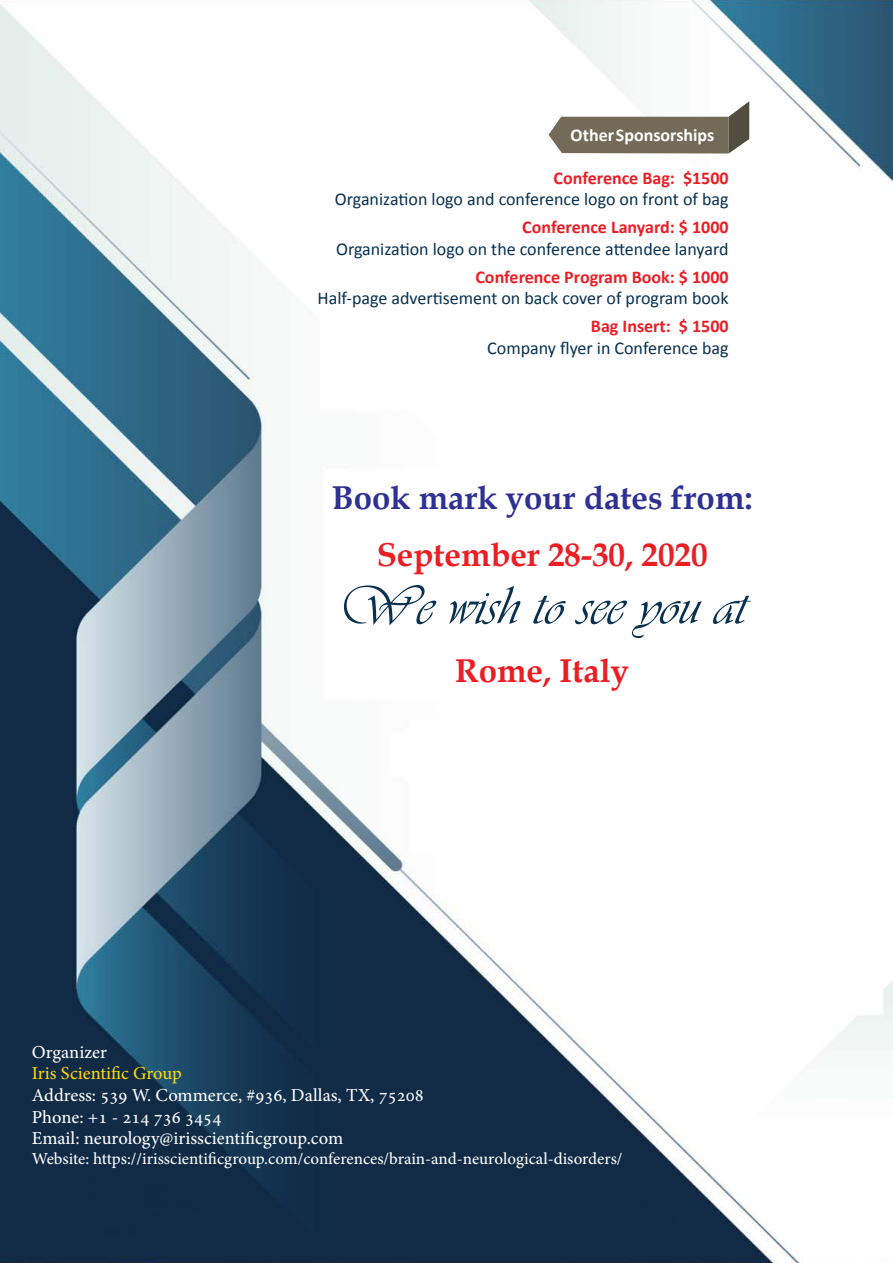
<style>
.page{position:relative;width:893px;height:1263px;background:#fff}
.page>*{position:absolute;margin:0;border:0;box-sizing:border-box;transform-origin:0 0}
.t1{font:57px "Vivaldii";color:#083050}
.t2{font:700 33px "Book Antiqua";color:#ed1d24}
.t3{font:700 33px "Book Antiqua";color:#2e3092}
.t4{font:18px "Calibri";color:#083050}
.t5{font:18px/21.6px "Adobe Hebrew";color:#fff}
.t6{font:700 18px "Calibri";color:#ed1d24}
.t7{font:18px "Adobe Hebrew";color:#fdd905}
.t8{font:700 18px "Calibri";color:#fff}
.t9{font:16.5px "Adobe Hebrew";color:#fff}
</style>
<div class="page">
<img style="left:0;top:0;width:892px;height:1263px">
<svg style="left:549px;top:101px;width:200px;height:52px"></svg>
<p class="t8" style="left:571px;top:123px;width:145px">OtherSponsorships</p>
<p class="t6" style="left:683px;top:166px;width:47px">$1500</p>
<p class="t6" style="left:554px;top:166px;width:123px">Conference Bag:</p>
<p class="t4" style="left:335px;top:188px;width:395px">Organization logo and conference logo on front of bag</p>
<p class="t6" style="left:522px;top:216px;width:208px">Conference Lanyard $: 1000</p>
<p class="t4" style="left:336px;top:237px;width:394px">Organization logo on the conference attendee lanyard</p>
<p class="t6" style="left:475px;top:265px;width:255px">Conference Program Book $: 1000</p>
<p class="t4" style="left:318px;top:287px;width:413px">Half-page advertisement on back cover of program book</p>
<p class="t6" style="left:591px;top:315px;width:139px">Bag Insert $: 1500</p>
<p class="t4" style="left:487px;top:337px;width:243px">Company flyer in Conference bag</p>
<h2 class="t3" style="left:332px;top:475px;width:422px">Book mark your dates from:</h2>
<h2 class="t2" style="left:377px;top:533px;width:332px">September 28-30, 2020</h2>
<h1 class="t1" style="left:338px;top:572px;width:410px">We wish to see you at</h1>
<h2 class="t2" style="left:455px;top:648px;width:176px">Rome, Italy</h2>
<p class="t5" style="left:32px;top:1041px;width:77px">Organizer</p>
<p class="t7" style="left:32px;top:1062px;width:151px">Iris Scientific Group</p>
<p class="t5" style="left:32px;top:1084px;width:393px">Address: 539 W. Commerce, #936, Dallas, TX, 75208<br>Phone: +1 - 214 736 3454<br>Email: neurology@irisscientificgroup.com</p>
<p class="t9" style="left:32px;top:1148px;width:592px">Website: https://irisscientificgroup.com/conferences/brain-and-neurological-disorders/</p>
</div>
